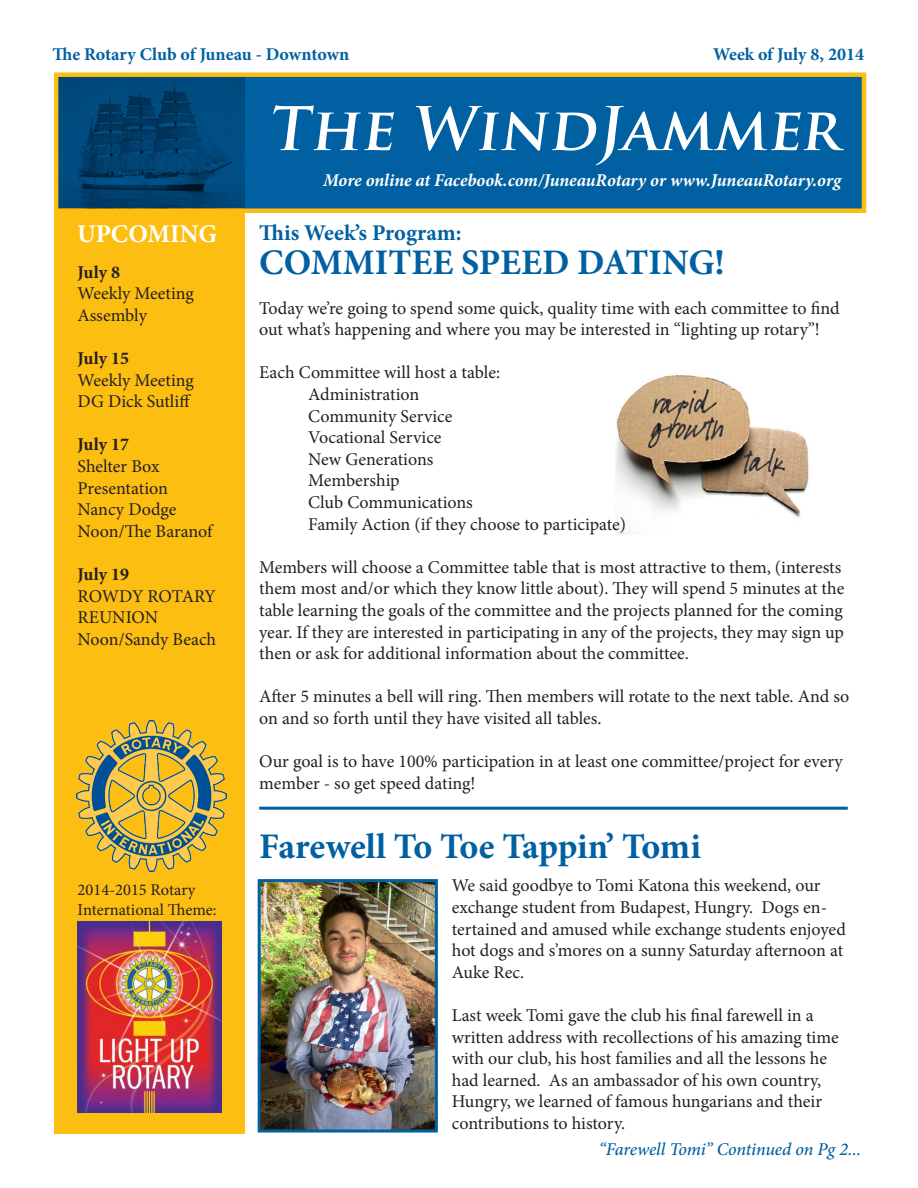
<style>
.page{position:relative;width:918px;height:1188px;background:#fff}
.page>*{position:absolute;margin:0;border:0;box-sizing:border-box;transform-origin:0 0}
.t1{font:700 58.5px "Trajan Pro";color:#fff}
.t2{font:700 36px "Minion Pro";letter-spacing:-.005em;color:#0060a1}
.t3{font:700 25.5px "Minion Pro";color:#fff}
.t4{font:700 22.5px "Minion Pro";color:#0060a1}
.t5{font:18px/21.6px "Minion Pro";color:#231f20}
.t6{font:italic 700 18px "Minion Pro";letter-spacing:-.005em;color:#fff}
.t7{font:700 18px "Minion Pro";letter-spacing:-.005em;color:#0060a1}
.t8{font:italic 500 18px "Minion Pro";letter-spacing:-.01em;color:#0060a1}
.t9{font:700 18px "Minion Pro";color:#231f20}
.t10{font:16.5px/19.8px "Minion Pro";color:#231f20}
</style>
<div class="page">
<div style="left:54px;top:72px;width:812px;height:141px;background:#0060a1;border:4px solid #fdbe12"></div>
<div style="left:54px;top:209px;width:191px;height:925px;background:#fdbe12"></div>
<img style="left:77px;top:721px;width:150px;height:150px">
<img style="left:78px;top:922px;width:143px;height:191px">
<img style="left:58px;top:77px;width:187px;height:131px">
<img style="left:616px;top:375px;width:193px;height:160px">
<hr style="left:259px;top:807px;width:589px;height:3px;background:#0060a1">
<img style="left:262px;top:883px;width:172px;height:246px">
<div style="left:258px;top:879px;width:180px;height:254px;border:3px solid #0060a1"></div>
<p class="t7" style="left:52px;top:41px;width:298px">The Rotary Club of Juneau - Downtown</p>
<p class="t7" style="left:713px;top:41px;width:152px">Week of July 8, 2014</p>
<p class="t3" style="left:77px;top:216px;width:141px">UPCOMING</p>
<p class="t9" style="left:78px;top:259px;width:44px">July 8</p>
<p class="t5" style="left:78px;top:283px;width:118px">Weekly Meeting</p>
<p class="t5" style="left:78px;top:304px;width:71px">Assembly</p>
<p class="t9" style="left:78px;top:346px;width:53px">July 15</p>
<p class="t5" style="left:78px;top:369px;width:118px">Weekly Meeting</p>
<p class="t5" style="left:78px;top:391px;width:115px">DG Dick Sutliff</p>
<p class="t9" style="left:78px;top:432px;width:53px">July 17</p>
<p class="t5" style="left:78px;top:456px;width:92px">Shelter Box<br>Presentation</p>
<p class="t5" style="left:78px;top:499px;width:100px">Nancy Dodge</p>
<p class="t5" style="left:78px;top:520px;width:136px">Noon/The Baranof</p>
<p class="t9" style="left:78px;top:562px;width:53px">July 19</p>
<p class="t5" style="left:78px;top:585px;width:140px">ROWDY ROTARY</p>
<p class="t5" style="left:78px;top:607px;width:82px">REUNION</p>
<p class="t5" style="left:78px;top:628px;width:140px">Noon/Sandy Beach</p>
<p class="t1" style="left:268px;top:92px;width:573px">The WindJammer</p>
<p class="t6" style="left:323px;top:168px;width:520px">More online at Facebook.com/JuneauRotary or www.JuneauRotary.org</p>
<p class="t4" style="left:259px;top:217px;width:204px">This Week’s Program:</p>
<p class="t2" style="left:259px;top:237px;width:467px">COMMITEE SPEED DATING!</p>
<p class="t5" style="left:259px;top:297px;width:582px">Today we’re going to spend some quick, quality time with each committee to find out what’s happening and where you may be interested in “lighting up rotary”!</p>
<p class="t5" style="left:259px;top:362px;width:243px">Each Committee will host a table:</p>
<p class="t5" style="left:308px;top:384px;width:113px">Administration</p>
<p class="t5" style="left:308px;top:405px;width:146px">Community Service</p>
<p class="t5" style="left:308px;top:427px;width:135px">Vocational Service</p>
<p class="t5" style="left:308px;top:448px;width:127px">New Generations</p>
<p class="t5" style="left:308px;top:470px;width:93px">Membership</p>
<p class="t5" style="left:308px;top:492px;width:166px">Club Communications</p>
<p class="t5" style="left:308px;top:513px;width:319px">Family Action (if they choose to participate)</p>
<p class="t5" style="left:259px;top:556px;width:587px">Members will choose a Committee table that is most attractive to them, (interests them most and/or which they know little about). They will spend 5 minutes at the table learning the goals of the committee and the projects planned for the coming year. If they are interested in participating in any of the projects, they may sign up then or ask for additional information about the committee.</p>
<p class="t5" style="left:259px;top:686px;width:592px">After 5 minutes a bell will ring. Then members will rotate to the next table. And so on and so forth until they have visited all tables.</p>
<p class="t5" style="left:259px;top:751px;width:585px">Our goal is to have 100% participation in at least one committee/project for every member - so get speed dating!</p>
<p class="t2" style="left:259px;top:822px;width:443px">Farewell To Toe Tappin’ Tomi</p>
<p class="t10" style="left:78px;top:880px;width:140px">2014-2015 Rotary<br>International Theme:</p>
<p class="t5" style="left:452px;top:875px;width:396px">We said goodbye to Tomi Katona this weekend, our exchange student from Budapest, Hungry. Dogs en&shy;tertained and amused while exchange students enjoyed hot dogs and s’mores on a sunny Saturday afternoon at Auke Rec.</p>
<p class="t5" style="left:452px;top:1005px;width:388px">Last week Tomi gave the club his final farewell in a written address with recollections of his amazing time with our club, his host families and all the lessons he had learned. As an ambassador of his own country, Hungry, we learned of famous hungarians and their contributions to history.</p>
<p class="t8" style="left:599px;top:1137px;width:264px">“Farewell Tomi” Continued on Pg 2...</p>
</div>
